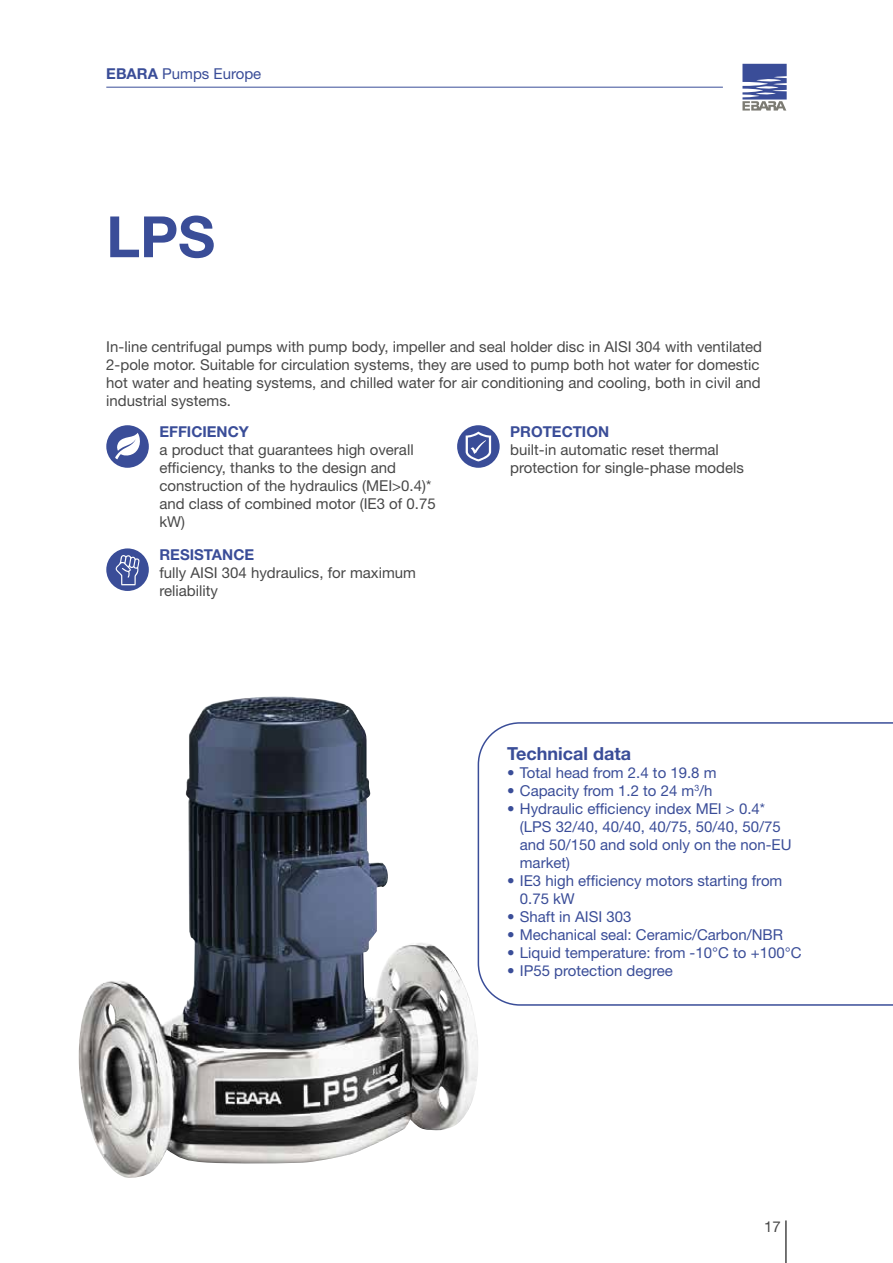
<style>
.page{position:relative;width:893px;height:1263px;background:#fff}
.page>*{position:absolute;margin:0;border:0;box-sizing:border-box;transform-origin:0 0}
.t1{font:700 57px "Helvetica Neue";color:#3a4d98}
.t2{font:700 18px "Helvetica Neue";color:#3a4d98}
.t3{font:15px/18px "Helvetica Neue";color:#484848}
.t4{font:15px/18px "Helvetica Neue";color:#3a4d98}
.t5{font:700 15px "Helvetica Neue";color:#3a4d98}
.s1{font-weight:700}
</style>
<div class="page">
<hr style="left:785px;top:1220px;width:2px;height:43px;background:#484848">
<svg style="left:742px;top:64px;width:45px;height:47px;background:#7883af"></svg>
<hr style="left:106px;top:87px;width:617px;height:1px;background:#3a4d98">
<svg style="left:479px;top:722px;width:414px;height:284px"></svg>
<div style="left:106px;top:425px;width:43px;height:43px;background:#3a4d98;border-radius:50%"></div>
<svg style="left:115px;top:433px;width:25px;height:26px"></svg>
<div style="left:106px;top:548px;width:43px;height:43px;background:#3a4d98;border-radius:50%"></div>
<svg style="left:115px;top:555px;width:25px;height:30px"></svg>
<div style="left:457px;top:425px;width:43px;height:43px;background:#3a4d98;border-radius:50%"></div>
<svg style="left:466px;top:432px;width:25px;height:29px"></svg>
<img style="left:79px;top:697px;width:400px;height:481px">
<p class="t4" style="left:106px;top:65px;width:157px"><span class="s1">EBARA</span> Pumps Europe</p>
<h1 class="t1" style="left:106px;top:202px;width:110px">LPS</h1>
<p class="t3" style="left:106px;top:337px;width:657px">In-line centrifugal pumps with pump body, impeller and seal holder disc in AISI 304 with ventilated 2-pole motor. Suitable for circulation systems, they are used to pump both hot water for domestic hot water and heating systems, and chilled water for air conditioning and cooling, both in civil and industrial systems.</p>
<p class="t5" style="left:159px;top:422px;width:91px">EFFICIENCY</p>
<p class="t3" style="left:159px;top:441px;width:278px">a product that guarantees high overall efficiency, thanks to the design and construction of the hydraulics (MEI&gt;0.4)* and class of combined motor (IE3 of 0.75 kW)</p>
<p class="t5" style="left:159px;top:546px;width:96px">RESISTANCE</p>
<p class="t3" style="left:159px;top:564px;width:258px">fully AISI 304 hydraulics, for maximum reliability</p>
<p class="t5" style="left:510px;top:422px;width:100px">PROTECTION</p>
<p class="t3" style="left:510px;top:440px;width:235px">built-in automatic reset thermal protection for single-phase models</p>
<p class="t2" style="left:507px;top:742px;width:125px">Technical data</p>
<p class="t4" style="left:507px;top:763px;width:211px">• Total head from 2.4 to 19.8 m</p>
<p class="t4" style="left:507px;top:781px;width:207px">• Capacity from 1.2 to 24 m<sup>3</sup>/h</p>
<p class="t4" style="left:520px;top:799px;width:273px;text-indent:-13px">• Hydraulic efficiency index MEI &gt; 0.4* (LPS 32/40, 40/40, 40/75, 50/40, 50/75 and 50/150 and sold only on the non-EU market)</p>
<p class="t4" style="left:520px;top:871px;width:264px;text-indent:-13px">• IE3 high efficiency motors starting from<br>0.75 kW</p>
<p class="t4" style="left:507px;top:907px;width:126px">• Shaft in AISI 303</p>
<p class="t4" style="left:507px;top:925px;width:278px">• Mechanical seal: Ceramic/Carbon/NBR</p>
<p class="t4" style="left:507px;top:943px;width:296px">• Liquid temperature: from -10°C to +100°C</p>
<p class="t4" style="left:507px;top:961px;width:167px">• IP55 protection degree</p>
<p class="t3" style="left:764px;top:1218px;width:18px">17</p>
</div>
